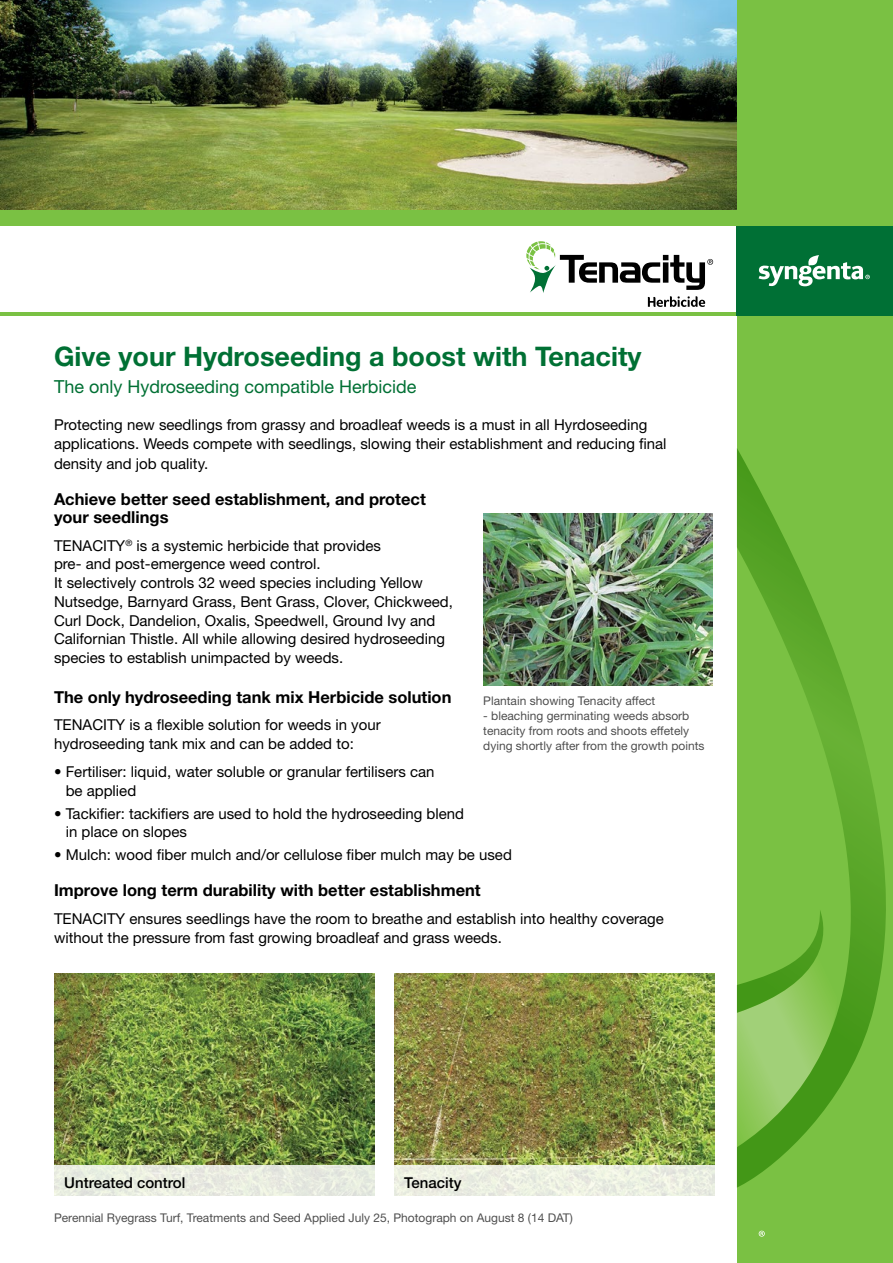
<style>
.page{position:relative;width:893px;height:1263px;background:#fff}
.page>*{position:absolute;margin:0;border:0;box-sizing:border-box;transform-origin:0 0}
.t1{font:700 27px "Helvetica Neue";color:#007034}
.t2{font:18px "Helvetica Neue";color:#007034}
.t3{font:700 16.5px/18.8px "Helvetica Neue";color:#000}
.t4{font:15px/18.8px "Helvetica Neue";color:#000}
.t5{font:500 15px "Helvetica Neue";color:#000}
.t6{font:12px/15px "Helvetica Neue";color:#000}
</style>
<div class="page">
<img style="left:0;top:0;width:737px;height:210px">
<img style="left:54px;top:974px;width:320px;height:191px">
<div style="left:54px;top:1165px;width:320px;height:32px;background:#e8ece1"></div>
<img style="left:483px;top:514px;width:229px;height:172px">
<img style="left:394px;top:974px;width:320px;height:191px">
<div style="left:394px;top:1165px;width:320px;height:32px;background:#ecf0e2"></div>
<div style="left:737px;top:0;width:156px;height:1263px;background:#7ac143"></div>
<svg style="left:737px;top:448px;width:149px;height:740px"></svg>
<hr style="left:0;top:313px;width:893px;height:3px;background:#7ac143">
<div style="left:737px;top:226px;width:156px;height:90px;background:#007035"></div>
<div style="left:0;top:210px;width:893px;height:16px;background:#7ac143"></div>
<svg style="left:759px;top:255px;width:111px;height:31px"></svg>
<svg style="left:526px;top:241px;width:187px;height:66px"></svg>
<svg style="left:759px;top:1231px;width:6px;height:5px"></svg>
<h1 class="t1" style="left:54px;top:340px;width:589px">Give your Hydroseeding a boost with Tenacity</h1>
<p class="t2" style="left:54px;top:376px;width:364px">The only Hydroseeding compatible Herbicide</p>
<p class="t4" style="left:54px;top:415px;width:614px;line-height:19.5px">Protecting new seedlings from grassy and broadleaf weeds is a must in all Hyrdoseeding applications. Weeds compete with seedlings, slowing their establishment and reducing final density and job quality.</p>
<p class="t3" style="left:54px;top:489px;width:373px">Achieve better seed establishment, and protect your seedlings</p>
<p class="t4" style="left:54px;top:536px;width:400px">TENACITY<sup>®</sup> is a systemic herbicide that provides<br>pre- and post-emergence weed control.<br>It selectively controls 32 weed species including Yellow Nutsedge, Barnyard Grass, Bent Grass, Clover, Chickweed, Curl Dock, Dandelion, Oxalis, Speedwell, Ground Ivy and Californian Thistle. All while allowing desired hydroseeding species to establish unimpacted by weeds.</p>
<p class="t3" style="left:54px;top:688px;width:399px">The only hydroseeding tank mix Herbicide solution</p>
<p class="t4" style="left:54px;top:715px;width:328px">TENACITY is a flexible solution for weeds in your hydroseeding tank mix and can be added to:</p>
<p class="t4" style="left:66px;top:762px;width:370px;text-indent:-12px">• Fertiliser: liquid, water soluble or granular fertilisers can be applied</p>
<p class="t4" style="left:66px;top:804px;width:400px;text-indent:-12px">• Tackifier: tackifiers are used to hold the hydroseeding blend in place on slopes</p>
<p class="t4" style="left:54px;top:845px;width:459px">• Mulch: wood fiber mulch and/or cellulose fiber mulch may be used</p>
<p class="t3" style="left:54px;top:881px;width:428px">Improve long term durability with better establishment</p>
<p class="t4" style="left:54px;top:909px;width:611px">TENACITY ensures seedlings have the room to breathe and establish into healthy coverage without the pressure from fast growing broadleaf and grass weeds.</p>
<p class="t6" style="left:483px;top:693px;width:174px">Plantain showing Tenacity affect</p>
<p class="t6" style="left:483px;top:708px;width:223px">- bleaching germinating weeds absorb tenacity from roots and shoots effetely dying shortly after from the growth points</p>
<p class="t5" style="left:64px;top:1174px;width:123px">Untreated control</p>
<p class="t5" style="left:404px;top:1174px;width:59px">Tenacity</p>
<p class="t6" style="left:54px;top:1210px;width:520px">Perennial Ryegrass Turf, Treatments and Seed Applied July 25, Photograph on August 8 (14 DAT)</p>
</div>
